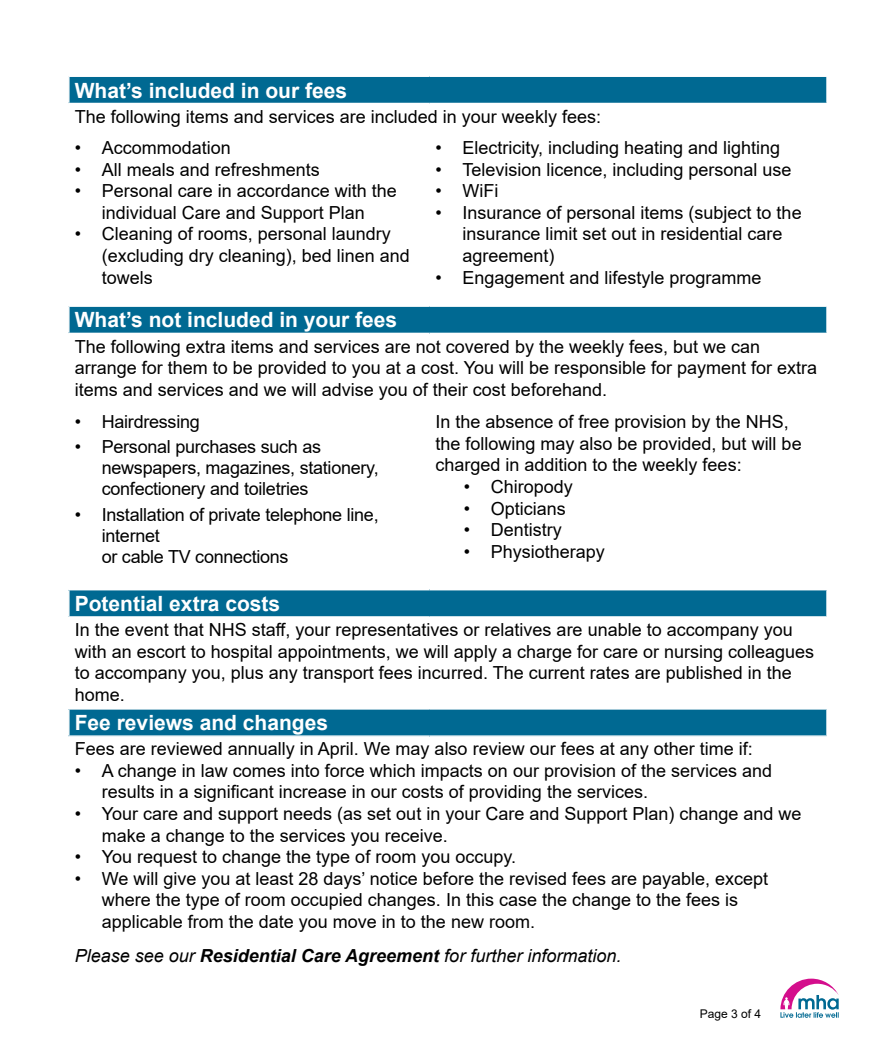
<style>
.page{position:relative;width:893px;height:1063px;background:#fff}
.page>*{position:absolute;margin:0;border:0;box-sizing:border-box;transform-origin:0 0}
.t1{font:700 21px "Arial";color:#fff}
.t2{font:18px/21.6px "Arial";color:#000}
.t3{font:italic 18px "Arial";color:#000}
.t4{font:12px "Arial";color:#000}
.s1{font-weight:700}
</style>
<div class="page">
<div style="left:69px;top:76px;width:758px;height:28px;background:#006992"></div>
<div style="left:69px;top:306px;width:758px;height:27px;background:#006992"></div>
<div style="left:69px;top:590px;width:758px;height:27px;background:#006992"></div>
<div style="left:69px;top:709px;width:758px;height:27px;background:#006992"></div>
<hr style="left:68px;top:75px;width:361px;height:2px;background:#fff">
<hr style="left:68px;top:77px;width:2px;height:26px;background:#fff">
<hr style="left:429px;top:75px;width:399px;height:2px;background:#fff">
<hr style="left:826px;top:77px;width:2px;height:26px;background:#fff">
<hr style="left:68px;top:103px;width:361px;height:1px;background:#fff">
<hr style="left:429px;top:103px;width:399px;height:1px;background:#fff">
<hr style="left:68px;top:305px;width:361px;height:2px;background:#fff">
<hr style="left:68px;top:307px;width:2px;height:26px;background:#fff">
<hr style="left:826px;top:307px;width:2px;height:26px;background:#fff">
<hr style="left:68px;top:590px;width:2px;height:26px;background:#fff">
<hr style="left:826px;top:590px;width:2px;height:26px;background:#fff">
<hr style="left:68px;top:710px;width:2px;height:25px;background:#fff">
<hr style="left:826px;top:710px;width:2px;height:25px;background:#fff">
<hr style="left:68px;top:616px;width:361px;height:2px;background:#fff">
<hr style="left:429px;top:616px;width:399px;height:2px;background:#fff">
<hr style="left:68px;top:708px;width:361px;height:2px;background:#fff">
<hr style="left:429px;top:708px;width:399px;height:2px;background:#fff">
<hr style="left:68px;top:735px;width:361px;height:2px;background:#fff">
<hr style="left:429px;top:735px;width:399px;height:2px;background:#fff">
<hr style="left:429px;top:305px;width:399px;height:2px;background:#fff">
<svg style="left:780px;top:979px;width:59px;height:39px"></svg>
<p class="t1" style="left:75px;top:75px;width:274px">What’s included in our fees</p>
<p class="t2" style="left:75px;top:105px;width:528px">The following items and services are included in your weekly fees:</p>
<p class="t2" style="left:75px;top:137px;width:158px">• Accommodation</p>
<p class="t2" style="left:75px;top:158px;width:247px">• All meals and refreshments</p>
<p class="t2" style="left:75px;top:180px;width:324px;text-align:center">• Personal care in accordance with the individual Care and Support Plan</p>
<p class="t2" style="left:102px;top:223px;width:310px;text-indent:-27px">• Cleaning of rooms, personal laundry (excluding dry cleaning), bed linen and towels</p>
<p class="t2" style="left:435px;top:137px;width:346px">• Electricity, including heating and lighting</p>
<p class="t2" style="left:435px;top:158px;width:358px">• Television licence, including personal use</p>
<p class="t2" style="left:435px;top:180px;width:64px">• WiFi</p>
<p class="t2" style="left:462px;top:202px;width:341px;text-indent:-27px">• Insurance of personal items (subject to the insurance limit set out in residential care agreement)</p>
<p class="t2" style="left:435px;top:266px;width:328px">• Engagement and lifestyle programme</p>
<p class="t1" style="left:75px;top:305px;width:324px">What’s not included in your fees</p>
<p class="t2" style="left:75px;top:335px;width:744px">The following extra items and services are not covered by the weekly fees, but we can arrange for them to be provided to you at a cost. You will be responsible for payment for extra items and services and we will advise you of their cost beforehand.</p>
<p class="t2" style="left:75px;top:411px;width:127px">• Hairdressing</p>
<p class="t2" style="left:102px;top:436px;width:278px;line-height:21px;text-indent:-27px">• Personal purchases such as newspapers, magazines, stationery, confectionery and toiletries</p>
<p class="t2" style="left:102px;top:504px;width:278px;line-height:21px;text-indent:-27px">• Installation of private telephone line, internet<br>or cable TV connections</p>
<p class="t2" style="left:435px;top:411px;width:368px">In the absence of free provision by the NHS, the following may also be provided, but will be charged in addition to the weekly fees:</p>
<p class="t2" style="left:464px;top:476px;width:111px">• Chiropody</p>
<p class="t2" style="left:464px;top:497px;width:104px">• Opticians</p>
<p class="t2" style="left:464px;top:519px;width:100px">• Dentistry</p>
<p class="t2" style="left:464px;top:541px;width:143px">• Physiotherapy</p>
<p class="t1" style="left:75px;top:589px;width:207px">Potential extra costs</p>
<p class="t2" style="left:75px;top:619px;width:741px">In the event that NHS staff, your representatives or relatives are unable to accompany you with an escort to hospital appointments, we will apply a charge for care or nursing colleagues to accompany you, plus any transport fees incurred. The current rates are published in the home.</p>
<p class="t1" style="left:75px;top:708px;width:255px">Fee reviews and changes</p>
<p class="t2" style="left:75px;top:738px;width:679px">Fees are reviewed annually in April. We may also review our fees at any other time if:</p>
<p class="t2" style="left:102px;top:760px;width:672px;text-indent:-27px">• A change in law comes into force which impacts on our provision of the services and results in a significant increase in our costs of providing the services.</p>
<p class="t2" style="left:102px;top:803px;width:701px;text-indent:-27px">• Your care and support needs (as set out in your Care and Support Plan) change and we make a change to the services you receive.</p>
<p class="t2" style="left:75px;top:846px;width:443px">• You request to change the type of room you occupy.</p>
<p class="t2" style="left:102px;top:868px;width:668px;text-indent:-27px">• We will give you at least 28 days’ notice before the revised fees are payable, except where the type of room occupied changes. In this case the change to the fees is applicable from the date you move in to the new room.</p>
<p class="t3" style="left:75px;top:944px;width:548px">Please see our <span class="s1">Residential Care Agreement</span> for further information.</p>
<p class="t4" style="left:700px;top:1005px;width:63px">Page 3 of 4</p>
</div>
